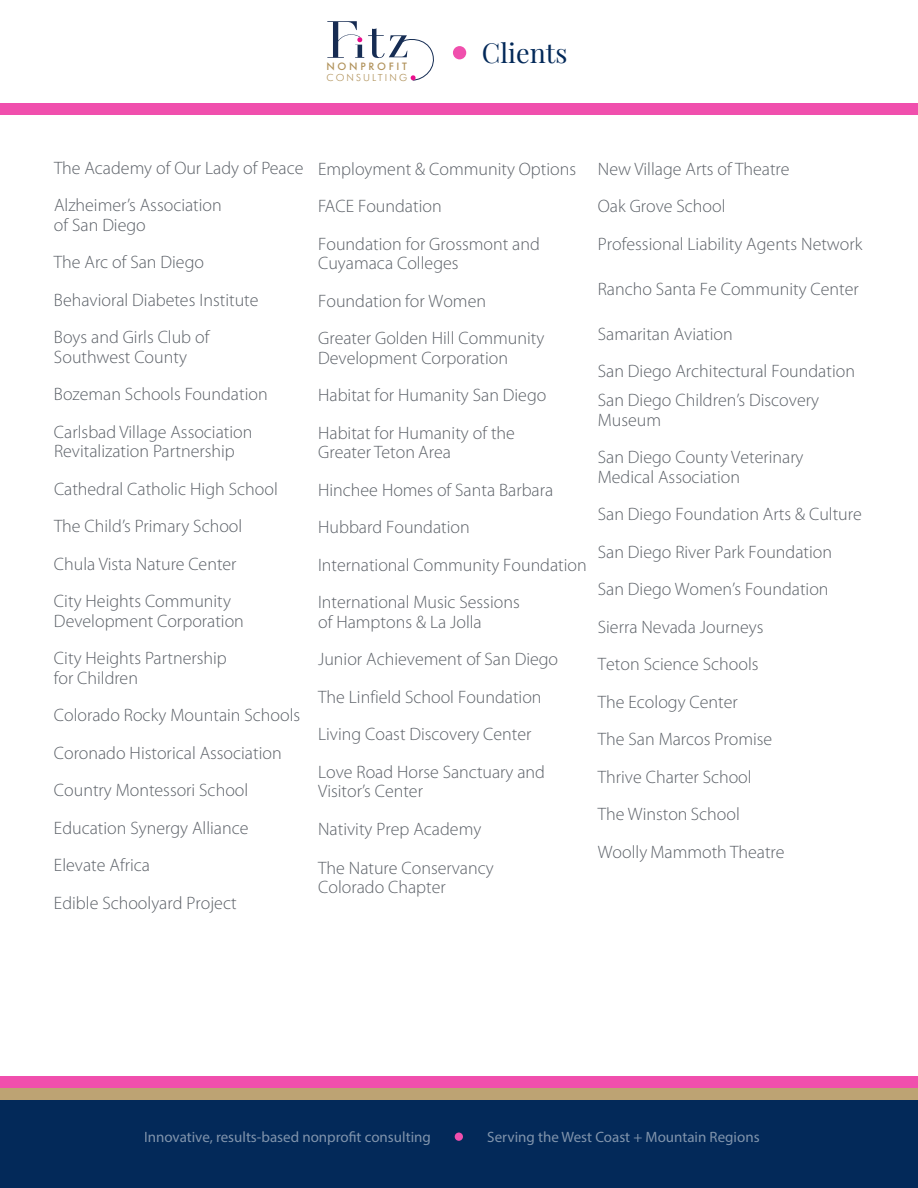
<style>
.page{position:relative;width:918px;height:1188px;background:#fff}
.page>*{position:absolute;margin:0;border:0;box-sizing:border-box;transform-origin:0 0}
.t1{font:27px "Playfair Display";color:#032959}
.t2{font:300 18px/37.5px "Myriad Pro";color:#5c6168}
.t3{font:15px "Myriad Pro";color:#fff}
.t4{font:300 9.75px "Futura BT";letter-spacing:.21em;color:#b1935c}
.t5{font:500 9.75px "Futura";letter-spacing:.27em;color:#b1935c}
</style>
<div class="page">
<div style="left:0;top:104px;width:918px;height:11px;background:#f04fad"></div>
<svg style="left:327px;top:22px;width:107px;height:59px"></svg>
<div style="left:453px;top:46px;width:13px;height:13px;background:#f04fad;border-radius:50%"></div>
<div style="left:0;top:1099px;width:918px;height:89px;background:#032959"></div>
<div style="left:0;top:1076px;width:918px;height:12px;background:#f04fad"></div>
<div style="left:0;top:1088px;width:918px;height:12px;background:#bda373"></div>
<div style="left:455px;top:1133px;width:8px;height:8px;background:#f04fad;border-radius:50%"></div>
<p class="t5" style="left:326px;top:60px;width:82px">NONPROFIT</p>
<p class="t4" style="left:326px;top:72px;width:82px">CONSULTING</p>
<h1 class="t1" style="left:482px;top:36px;width:87px">Clients</h1>
<p class="t2" style="left:54px;top:149px;width:251px">The Academy of Our Lady of Peace<br>Alzheimer’s Association</p>
<p class="t2" style="left:54px;top:206px;width:206px">of San Diego<br>The Arc of San Diego<br>Behavioral Diabetes Institute<br>Boys and Girls Club of</p>
<p class="t2" style="left:54px;top:338px;width:215px">Southwest County<br>Bozeman Schools Foundation<br>Carlsbad Village Association</p>
<p class="t2" style="left:54px;top:432px;width:225px">Revitalization Partnership<br>Cathedral Catholic High School<br>The Child’s Primary School<br>Chula Vista Nature Center<br>City Heights Community</p>
<p class="t2" style="left:54px;top:602px;width:191px">Development Corporation<br>City Heights Partnership</p>
<p class="t2" style="left:54px;top:659px;width:248px">for Children<br>Colorado Rocky Mountain Schools<br>Coronado Historical Association<br>Country Montessori School<br>Education Synergy Alliance<br>Elevate Africa<br>Edible Schoolyard Project</p>
<p class="t2" style="left:318px;top:150px;width:260px">Employment &amp; Community Options<br>FACE Foundation<br>Foundation for Grossmont and</p>
<p class="t2" style="left:318px;top:244px;width:228px">Cuyamaca Colleges<br>Foundation for Women<br>Greater Golden Hill Community</p>
<p class="t2" style="left:318px;top:339px;width:230px">Development Corporation<br>Habitat for Humanity San Diego<br>Habitat for Humanity of the</p>
<p class="t2" style="left:318px;top:433px;width:270px">Greater Teton Area<br>Hinchee Homes of Santa Barbara<br>Hubbard Foundation<br>International Community Foundation<br>International Music Sessions</p>
<p class="t2" style="left:318px;top:603px;width:242px">of Hamptons &amp; La Jolla<br>Junior Achievement of San Diego<br>The Linfield School Foundation<br>Living Coast Discovery Center<br>Love Road Horse Sanctuary and</p>
<p class="t2" style="left:318px;top:772px;width:177px;line-height:38.2px">Visitor’s Center<br>Nativity Prep Academy<br>The Nature Conservancy</p>
<p class="t2" style="left:318px;top:869px;width:129px">Colorado Chapter</p>
<p class="t2" style="left:598px;top:150px;width:266px">New Village Arts of Theatre<br>Oak Grove School<br>Professional Liability Agents Network</p>
<p class="t2" style="left:598px;top:270px;width:262px">Rancho Santa Fe Community Center</p>
<p class="t2" style="left:598px;top:315px;width:259px">Samaritan Aviation<br>San Diego Architectural Foundation</p>
<p class="t2" style="left:598px;top:390px;width:223px;line-height:19.5px">San Diego Children’s Discovery<br>Museum</p>
<p class="t2" style="left:598px;top:447px;width:207px;line-height:19.5px">San Diego County Veterinary<br>Medical Association</p>
<p class="t2" style="left:598px;top:495px;width:265px">San Diego Foundation Arts &amp; Culture<br>San Diego River Park Foundation<br>San Diego Women’s Foundation<br>Sierra Nevada Journeys<br>Teton Science Schools<br>The Ecology Center<br>The San Marcos Promise<br>Thrive Charter School<br>The Winston School<br>Woolly Mammoth Theatre</p>
<p class="t3" style="left:144px;top:1128px;width:288px">Innovative, results-based nonprofit consulting</p>
<p class="t3" style="left:487px;top:1128px;width:274px">Serving the West Coast + Mountain Regions</p>
</div>
